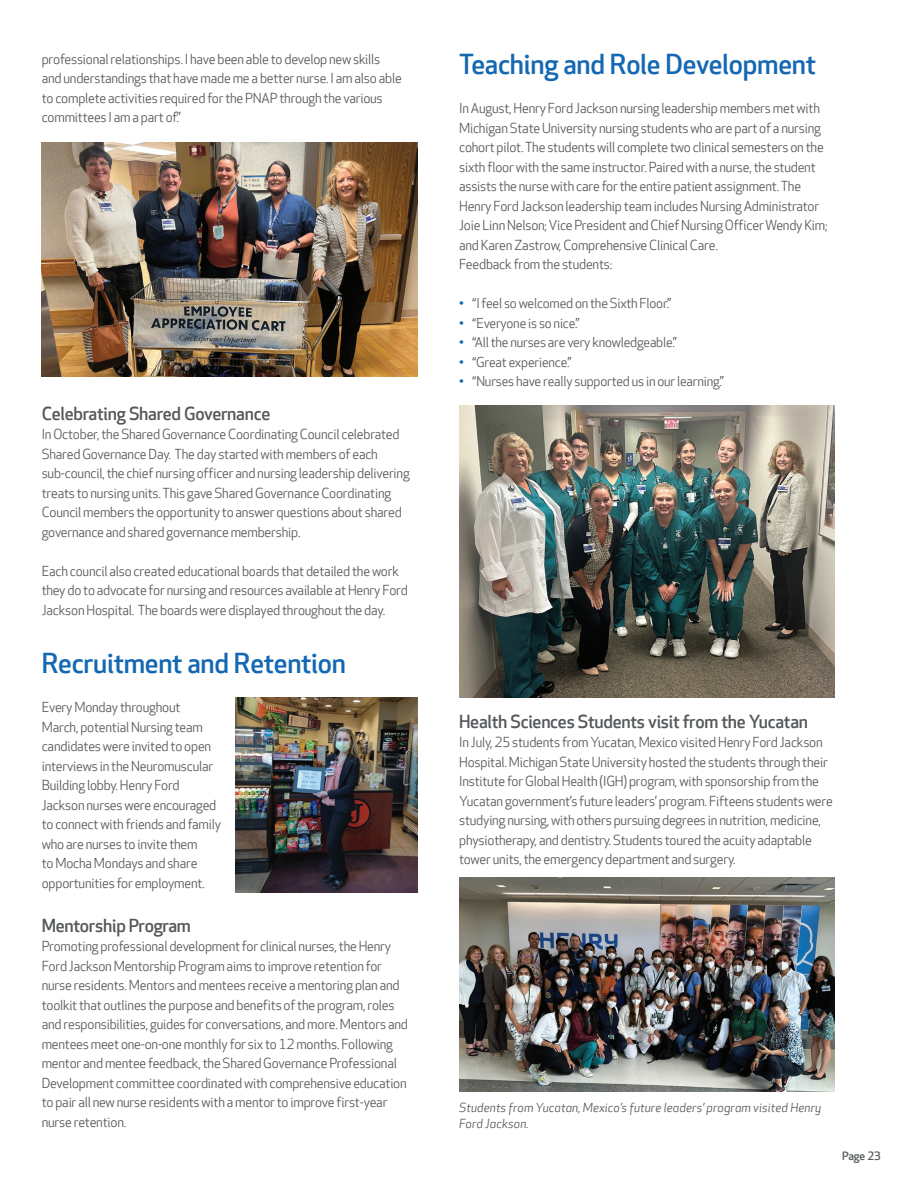
<style>
.page{position:relative;width:918px;height:1188px;background:#fff}
.page>*{position:absolute;margin:0;border:0;box-sizing:border-box;transform-origin:0 0}
.t1{font:500 27px "Apex New";letter-spacing:-.01em;color:#1468b3}
.t2{font:500 17.7px "Apex New";letter-spacing:-.015em;color:#55595c}
.t3{font:13.35px/19.5px "Apex New";letter-spacing:-.015em;color:#55595c}
.t4{font:13.2px "Apex New";letter-spacing:-.015em;color:#55595c}
.t5{font:italic 12px/16.5px "Apex New";letter-spacing:.01em;color:#55595c}
.t6{font:500 11.25px "Apex New";letter-spacing:-.01em;color:#55595c}
.s1{color:#1468b3}
</style>
<div class="page">
<img style="left:42px;top:142px;width:375px;height:234px">
<img style="left:236px;top:698px;width:181px;height:194px">
<img style="left:459px;top:405px;width:375px;height:293px">
<img style="left:459px;top:878px;width:375px;height:214px">
<p class="t3" style="left:42px;top:50px;width:362px">professional relationships. I have been able to develop new skills and understandings that have made me a better nurse. I am also able to complete activities required for the PNAP through the various committees I am a part of.”</p>
<h2 class="t2" style="left:42px;top:403px;width:230px">Celebrating Shared Governance</h2>
<p class="t3" style="left:42px;top:425px;width:370px">In October, the Shared Governance Coordinating Council celebrated Shared Governance Day. The day started with members of each sub-council, the chief nursing officer and nursing leadership delivering treats to nursing units. This gave Shared Governance Coordinating Council members the opportunity to answer questions about shared governance and shared governance membership.</p>
<p class="t3" style="left:42px;top:562px;width:368px">Each council also created educational boards that detailed the work they do to advocate for nursing and resources available at Henry Ford<br>Jackson Hospital. The boards were displayed throughout the day.</p>
<h1 class="t1" style="left:42px;top:648px;width:306px">Recruitment and Retention</h1>
<p class="t3" style="left:42px;top:698px;width:181px">Every Monday throughout<br>March, potential Nursing team candidates were invited to open interviews in the Neuromuscular<br>Building lobby. Henry Ford<br>Jackson nurses were encouraged to connect with friends and family who are nurses to invite them<br>to Mocha Mondays and share opportunities for employment.</p>
<h2 class="t2" style="left:42px;top:915px;width:151px">Mentorship Program</h2>
<p class="t3" style="left:42px;top:937px;width:368px">Promoting professional development for clinical nurses, the Henry Ford Jackson Mentorship Program aims to improve retention for nurse residents. Mentors and mentees receive a mentoring plan and toolkit that outlines the purpose and benefits of the program, roles and responsibilities, guides for conversations, and more. Mentors and mentees meet one-on-one monthly for six to 12 months. Following mentor and mentee feedback, the Shared Governance Professional Development committee coordinated with comprehensive education to pair all new nurse residents with a mentor to improve first-year nurse retention.</p>
<h1 class="t1" style="left:459px;top:49px;width:358px">Teaching and Role Development</h1>
<p class="t3" style="left:459px;top:99px;width:370px">In August, Henry Ford Jackson nursing leadership members met with Michigan State University nursing students who are part of a nursing cohort pilot. The students will complete two clinical semesters on the sixth floor with the same instructor. Paired with a nurse, the student assists the nurse with care for the entire patient assignment. The Henry Ford Jackson leadership team includes Nursing Administrator Joie Linn Nelson; Vice President and Chief Nursing Officer Wendy Kim; and Karen Zastrow, Comprehensive Clinical Care.<br>Feedback from the students:</p>
<p class="t4" style="left:459px;top:296px;width:213px"><span class="s1">•</span> “I feel so welcomed on the Sixth Floor.”</p>
<p class="t4" style="left:459px;top:316px;width:122px"><span class="s1">•</span> “Everyone is so nice.”</p>
<p class="t4" style="left:459px;top:335px;width:219px"><span class="s1">•</span> “All the nurses are very knowledgeable.”</p>
<p class="t4" style="left:459px;top:355px;width:114px"><span class="s1">•</span> “Great experience.”</p>
<p class="t4" style="left:459px;top:374px;width:266px"><span class="s1">•</span> “Nurses have really supported us in our learning.”</p>
<h2 class="t2" style="left:459px;top:711px;width:350px">Health Sciences Students visit from the Yucatan</h2>
<p class="t3" style="left:459px;top:733px;width:375px">In July, 25 students from Yucatan, Mexico visited Henry Ford Jackson Hospital. Michigan State University hosted the students through their Institute for Global Health (IGH) program, with sponsorship from the Yucatan government’s future leaders’ program. Fifteens students were studying nursing, with others pursuing degrees in nutrition, medicine, physiotherapy, and dentistry. Students toured the acuity adaptable tower units, the emergency department and surgery.</p>
<p class="t5" style="left:459px;top:1099px;width:364px">Students from Yucatan, Mexico’s future leaders’ program visited Henry<br>Ford Jackson.</p>
<p class="t6" style="left:842px;top:1149px;width:40px">Page 23</p>
</div>
